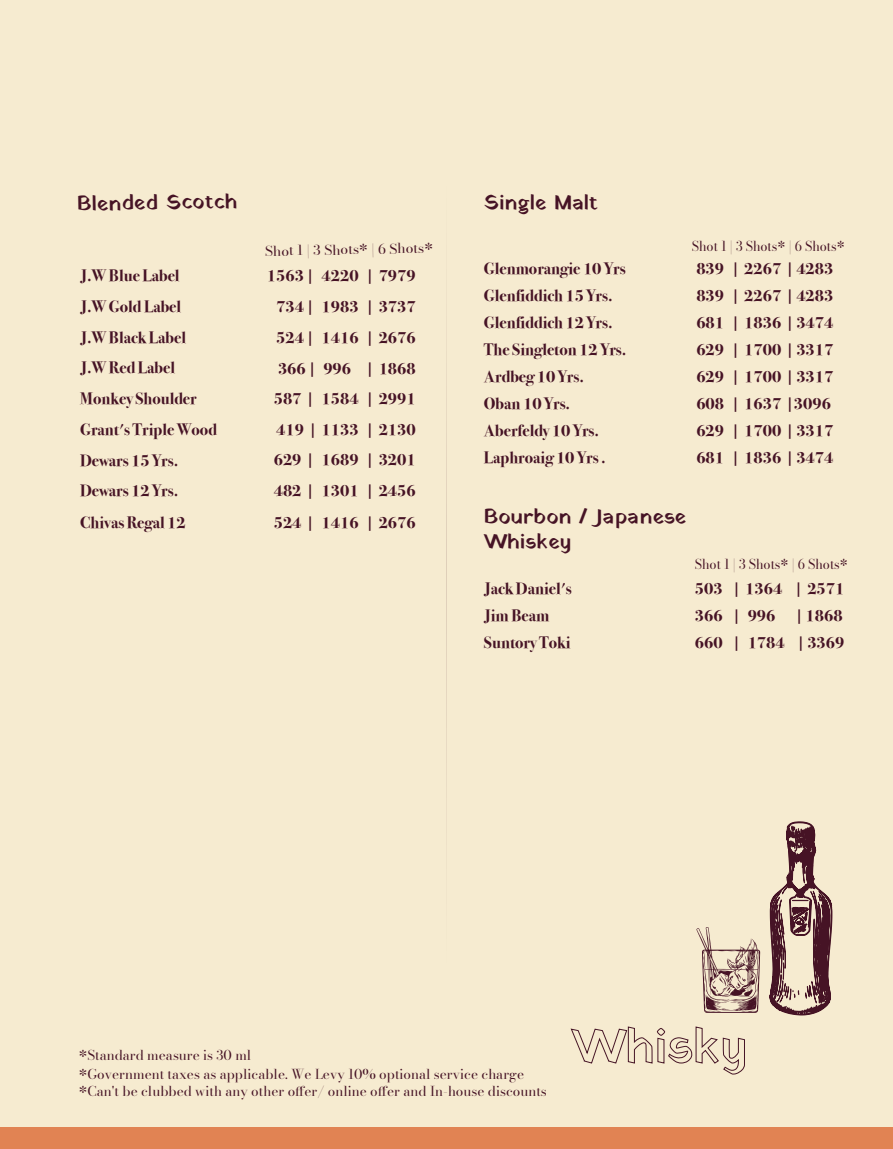
<style>
.page{position:relative;width:893px;height:1149px;background:#fff}
.page>*{position:absolute;margin:0;border:0;box-sizing:border-box;transform-origin:0 0}
.t1{font:21px/25.2px "Yatra One";color:#461325}
.t2{font:16.5px/27px "Bodoni Svty Two ITCTT Bold";color:#461325}
.t3{font:13.65px "Bodoni Moda 16 pt";color:#461325}
.t4{font:13.65px "Bodoni Moda 16 pt";color:#461325;scale:.93 1}
.t5{font:13.65px "Bodoni Moda 16 pt";color:#461325;scale:.94 1}
.t6{font:13.5px/19.2px "Bodoni Moda 16 pt";color:#461325}
</style>
<div class="page">
<div style="left:0;top:0;width:893px;height:1148px;background:#f6ebd0"></div>
<div style="left:0;top:1127px;width:893px;height:21px;background:#e18353"></div>
<svg style="left:696px;top:821px;width:137px;height:195px"></svg>
<svg style="left:570px;top:1026px;width:175px;height:48px"></svg>
<svg style="left:446px;top:316px;width:1px;height:517px"></svg>
<p class="t1" style="left:77px;top:192px;width:162px;rotate:-1deg">Blended Scotch</p>
<p class="t2" style="left:80px;top:260px;width:138px;line-height:30.8px">J.W Blue Label<br>J.W Gold Label<br>J.W Black Label<br>J.W Red Label<br>Monkey Shoulder<br>Grant's Triple Wood<br>Dewars 15 Yrs.<br>Dewars 12 Yrs.<br>Chivas Regal 12</p>
<p class="t1" style="left:484px;top:191px;width:115px">Single Malt</p>
<p class="t3" style="left:265px;top:241px;width:170px;rotate:-1deg">Shot 1 | 3 Shots* | 6 Shots*</p>
<p class="t4" style="left:692px;top:236px;width:166px">Shot 1 | 3 Shots* | 6 Shots*</p>
<p class="t2" style="left:274px;top:260px;width:144px;line-height:30.8px;text-align:justify;text-indent:-7px">1563 | 4220 | 7979<br>734 | 1983 | 3737<br>524 | 1416 | 2676<br>366 | 996 | 1868<br>587 | 1584 | 2991<br>419 | 1133 | 2130</p>
<p class="t2" style="left:274px;top:446px;width:144px">629 | 1689 | 3201</p>
<p class="t2" style="left:274px;top:477px;width:144px">482 | 1301 | 2456</p>
<p class="t2" style="left:274px;top:508px;width:144px">524 | 1416 | 2676</p>
<p class="t2" style="left:484px;top:255px;width:144px">Glenmorangie 10 Yrs<br>Glenfiddich 15 Yrs.<br>Glenfiddich 12 Yrs.<br>The Singleton 12 Yrs.<br>Ardbeg 10 Yrs.<br>Oban 10 Yrs.<br>Aberfeldy 10 Yrs.<br>Laphroaig 10 Yrs .</p>
<p class="t2" style="left:696px;top:255px;width:139px">839 | 2267 | 4283<br>839 | 2267 | 4283<br>681 | 1836 | 3474<br>629 | 1700 | 3317<br>629 | 1700 | 3317<br>608 | 1637 |3096<br>629 | 1700 | 3317<br>681 | 1836 | 3474</p>
<p class="t1" style="left:484px;top:504px;width:204px">Bourbon / Japanese<br>Whiskey</p>
<p class="t2" style="left:484px;top:574px;width:89px">Jack Daniel's<br>Jim Beam<br>Suntory Toki</p>
<p class="t2" style="left:695px;top:574px;width:151px;text-align:justify">503 | 1364 | 2571<br>366 | 996 | 1868<br>660 | 1784 | 3369</p>
<p class="t5" style="left:695px;top:554px;width:164px">Shot 1 | 3 Shots* | 6 Shots*</p>
<p class="t6" style="left:79px;top:1045px;width:447px">*Standard measure is 30 ml<br>*Government taxes as applicable. We Levy 10% optional service charge</p>
<p class="t6" style="left:79px;top:1080px;width:469px">*Can't be clubbed with any other offer/ online offer and In-house discounts</p>
</div>
